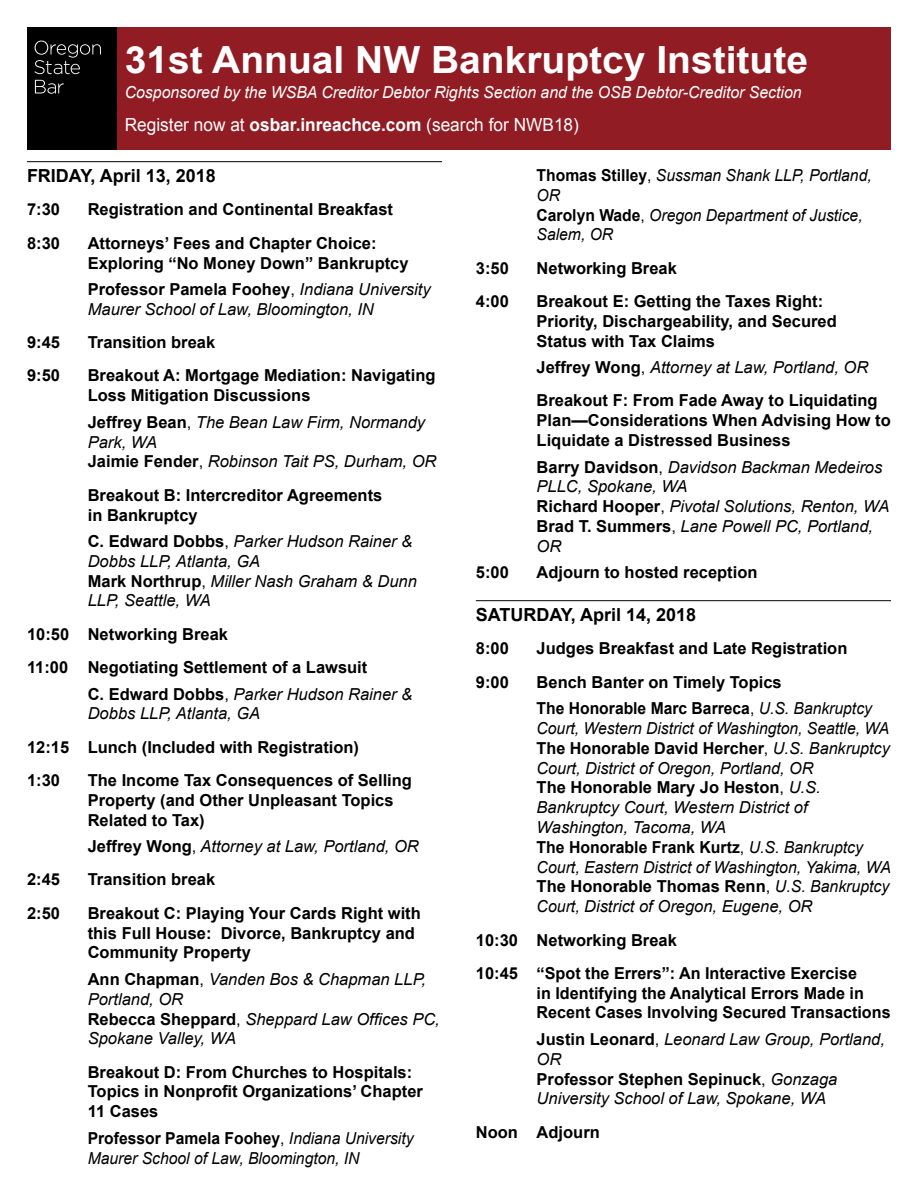
<style>
.page{position:relative;width:918px;height:1188px;background:#fff}
.page>*{position:absolute;margin:0;border:0;box-sizing:border-box;transform-origin:0 0}
.t1{font:700 37.5px "Arial";color:#fff;scale:1.04 1}
.t2{font:18px "Arial";color:#fff;scale:.96 1}
.Section_headings_wit{font:700 18px "Arial";color:#000}
.Schedule_time_and_ti{font:700 16.5px/19.8px "Arial";color:#000}
.Schedule_speaker{font:italic 16.5px/19.8px "Arial";color:#000}
.Schedule_speaker-2{font:italic 16.5px/19.8px "Arial";color:#000;scale:.95 1}
.Schedule_speaker-3{font:italic 16.5px/19.8px "Arial";color:#000;scale:.96 1}
.t3{font:italic 16.5px "Arial";color:#fff;scale:.96 1}
.s1{font-weight:700}
.s2{font-weight:700;font-style:normal}
.s3{font-style:normal}
</style>
<div class="page">
<hr style="left:27px;top:161px;width:415px;height:1px;background:#000">
<hr style="left:476px;top:600px;width:415px;height:1px;background:#000">
<div style="left:111px;top:27px;width:780px;height:122px;background:#911c23"></div>
<div style="left:27px;top:27px;width:90px;height:122px;background:#000"></div>
<svg style="left:35px;top:41px;width:66px;height:33px"></svg>
<svg style="left:35px;top:80px;width:29px;height:14px"></svg>
<p class="t1" style="left:125px;top:35px;width:659px">31st Annual NW Bankruptcy Institute</p>
<p class="t3" style="left:125px;top:82px;width:707px">Cosponsored by the WSBA Creditor Debtor Rights Section and the OSB Debtor-Creditor Section</p>
<p class="t2" style="left:125px;top:113px;width:475px">Register now at <span class="s1">osbar.inreachce.com</span> (search for NWB18)</p>
<p class="Section_headings_wit" style="left:27px;top:164px;width:190px">FRIDAY, April 13, 2018</p>
<p class="Schedule_time_and_ti" style="left:27px;top:200px;width:35px">7:30</p>
<p class="Schedule_time_and_ti" style="left:88px;top:200px;width:307px">Registration and Continental Breakfast</p>
<p class="Schedule_time_and_ti" style="left:27px;top:234px;width:35px">8:30</p>
<p class="Schedule_time_and_ti" style="left:88px;top:234px;width:322px">Attorneys’ Fees and Chapter Choice:<br>Exploring “No Money Down” Bankruptcy</p>
<p class="Schedule_speaker" style="left:88px;top:280px;width:344px"><span class="s2">Professor Pamela Foohey</span><span class="s3">,</span> Indiana University<br>Maurer School of Law, Bloomington, IN</p>
<p class="Schedule_time_and_ti" style="left:27px;top:333px;width:35px">9:45</p>
<p class="Schedule_time_and_ti" style="left:88px;top:333px;width:129px">Transition break</p>
<p class="Schedule_time_and_ti" style="left:27px;top:366px;width:35px">9:50</p>
<p class="Schedule_time_and_ti" style="left:88px;top:366px;width:349px">Breakout A: Mortgage Mediation: Navigating<br>Loss Mitigation Discussions</p>
<p class="Schedule_speaker" style="left:88px;top:412px;width:339px"><span class="s2">Jeffrey Bean</span><span class="s3">,</span> The Bean Law Firm, Normandy<br>Park, WA</p>
<p class="Schedule_speaker" style="left:88px;top:452px;width:350px"><span class="s2">Jaimie Fender</span><span class="s3">,</span> Robinson Tait PS, Durham, OR</p>
<p class="Schedule_time_and_ti" style="left:88px;top:486px;width:296px">Breakout B: Intercreditor Agreements in Bankruptcy</p>
<p class="Schedule_speaker" style="left:88px;top:532px;width:326px"><span class="s2">C. Edward Dobbs</span><span class="s3">,</span> Parker Hudson Rainer &amp;<br>Dobbs LLP, Atlanta, GA</p>
<p class="Schedule_speaker" style="left:88px;top:571px;width:331px"><span class="s2">Mark Northrup</span><span class="s3">,</span> Miller Nash Graham &amp; Dunn<br>LLP, Seattle, WA</p>
<p class="Schedule_time_and_ti" style="left:27px;top:625px;width:203px">10:50 Networking Break</p>
<p class="Schedule_time_and_ti" style="left:27px;top:658px;width:342px">11:00 Negotiating Settlement of a Lawsuit</p>
<p class="Schedule_speaker" style="left:88px;top:684px;width:326px"><span class="s2">C. Edward Dobbs</span><span class="s3">,</span> Parker Hudson Rainer &amp;<br>Dobbs LLP, Atlanta, GA</p>
<p class="Schedule_time_and_ti" style="left:27px;top:738px;width:334px">12:15 Lunch (Included with Registration)</p>
<p class="Schedule_time_and_ti" style="left:27px;top:771px;width:35px">1:30</p>
<p class="Schedule_time_and_ti" style="left:88px;top:771px;width:326px">The Income Tax Consequences of Selling<br>Property (and Other Unpleasant Topics<br>Related to Tax)</p>
<p class="Schedule_speaker" style="left:88px;top:837px;width:333px"><span class="s2">Jeffrey Wong</span><span class="s3">,</span> Attorney at Law, Portland, OR</p>
<p class="Schedule_time_and_ti" style="left:27px;top:870px;width:35px">2:45</p>
<p class="Schedule_time_and_ti" style="left:88px;top:870px;width:129px">Transition break</p>
<p class="Schedule_time_and_ti" style="left:27px;top:904px;width:35px">2:50</p>
<p class="Schedule_time_and_ti" style="left:88px;top:904px;width:335px">Breakout C: Playing Your Cards Right with this Full House: Divorce, Bankruptcy and<br>Community Property</p>
<p class="Schedule_speaker" style="left:88px;top:969px;width:340px"><span class="s2">Ann Chapman</span><span class="s3">,</span> Vanden Bos &amp; Chapman LLP,<br>Portland, OR</p>
<p class="Schedule_speaker" style="left:88px;top:1009px;width:354px"><span class="s2">Rebecca Sheppard</span><span class="s3">,</span> Sheppard Law Offices PC,<br>Spokane Valley, WA</p>
<p class="Schedule_time_and_ti" style="left:88px;top:1062px;width:337px">Breakout D: From Churches to Hospitals:<br>Topics in Nonprofit Organizations’ Chapter<br>11 Cases</p>
<p class="Schedule_speaker-2" style="left:88px;top:1128px;width:344px"><span class="s2">Professor Pamela Foohey</span><span class="s3">,</span> Indiana University<br>Maurer School of Law, Bloomington, IN</p>
<p class="Schedule_speaker-2" style="left:537px;top:166px;width:354px"><span class="s2">Thomas Stilley</span><span class="s3">,</span> Sussman Shank LLP, Portland,<br>OR</p>
<p class="Schedule_speaker-2" style="left:537px;top:205px;width:345px"><span class="s2">Carolyn Wade</span><span class="s3">,</span> Oregon Department of Justice,<br>Salem, OR</p>
<p class="Schedule_time_and_ti" style="left:476px;top:259px;width:35px">3:50</p>
<p class="Schedule_time_and_ti" style="left:537px;top:259px;width:142px">Networking Break</p>
<p class="Schedule_time_and_ti" style="left:476px;top:292px;width:35px">4:00</p>
<p class="Schedule_time_and_ti" style="left:537px;top:292px;width:302px">Breakout E: Getting the Taxes Right:<br>Priority, Dischargeability, and Secured<br>Status with Tax Claims</p>
<p class="Schedule_speaker" style="left:537px;top:358px;width:333px"><span class="s2">Jeffrey Wong</span><span class="s3">,</span> Attorney at Law, Portland, OR</p>
<p class="Schedule_time_and_ti" style="left:537px;top:391px;width:356px">Breakout F: From Fade Away to Liquidating<br>Plan—Considerations When Advising How to<br>Liquidate a Distressed Business</p>
<p class="Schedule_speaker" style="left:537px;top:457px;width:347px"><span class="s2">Barry Davidson</span><span class="s3">,</span> Davidson Backman Medeiros<br>PLLC, Spokane, WA</p>
<p class="Schedule_speaker" style="left:537px;top:497px;width:354px"><span class="s2">Richard Hooper</span><span class="s3">,</span> Pivotal Solutions, Renton, WA</p>
<p class="Schedule_speaker" style="left:537px;top:517px;width:338px"><span class="s2">Brad T. Summers</span><span class="s3">,</span> Lane Powell PC, Portland,<br>OR</p>
<p class="Schedule_time_and_ti" style="left:476px;top:563px;width:35px">5:00</p>
<p class="Schedule_time_and_ti" style="left:537px;top:563px;width:222px">Adjourn to hosted reception</p>
<p class="Section_headings_wit" style="left:476px;top:603px;width:222px">SATURDAY, April 14, 2018</p>
<p class="Schedule_time_and_ti" style="left:476px;top:639px;width:35px">8:00</p>
<p class="Schedule_time_and_ti" style="left:537px;top:639px;width:312px">Judges Breakfast and Late Registration</p>
<p class="Schedule_time_and_ti" style="left:476px;top:673px;width:35px">9:00</p>
<p class="Schedule_time_and_ti" style="left:537px;top:673px;width:247px">Bench Banter on Timely Topics</p>
<p class="Schedule_speaker-2" style="left:537px;top:699px;width:373px"><span class="s2">The Honorable Marc Barreca</span><span class="s3">,</span> U.S. Bankruptcy<br>Court, Western District of Washington, Seattle, WA</p>
<p class="Schedule_speaker" style="left:537px;top:738px;width:355px"><span class="s2">The Honorable David Hercher</span><span class="s3">,</span> U.S. Bankruptcy<br>Court, District of Oregon, Portland, OR</p>
<p class="Schedule_speaker" style="left:537px;top:778px;width:286px"><span class="s2">The Honorable Mary Jo Heston</span><span class="s3">,</span> U.S.<br>Bankruptcy Court, Western District of<br>Washington, Tacoma, WA</p>
<p class="Schedule_speaker-3" style="left:537px;top:837px;width:371px"><span class="s2">The Honorable Frank Kurtz</span><span class="s3">,</span> U.S. Bankruptcy<br>Court, Eastern District of Washington, Yakima, WA</p>
<p class="Schedule_speaker-3" style="left:537px;top:877px;width:369px"><span class="s2">The Honorable Thomas Renn</span><span class="s3">,</span> U.S. Bankruptcy<br>Court, District of Oregon, Eugene, OR</p>
<p class="Schedule_time_and_ti" style="left:476px;top:930px;width:203px">10:30 Networking Break</p>
<p class="Schedule_time_and_ti" style="left:537px;top:964px;width:356px;text-indent:-61px">10:45 “Spot the Errers”: An Interactive Exercise<br>in Identifying the Analytical Errors Made in<br>Recent Cases Involving Secured Transactions</p>
<p class="Schedule_speaker" style="left:537px;top:1030px;width:350px"><span class="s2">Justin Leonard</span><span class="s3">,</span> Leonard Law Group, Portland,<br>OR</p>
<p class="Schedule_speaker" style="left:537px;top:1069px;width:302px"><span class="s2">Professor Stephen Sepinuck</span><span class="s3">,</span> Gonzaga<br>University School of Law, Spokane, WA</p>
<p class="Schedule_time_and_ti" style="left:476px;top:1123px;width:125px">Noon Adjourn</p>
</div>
